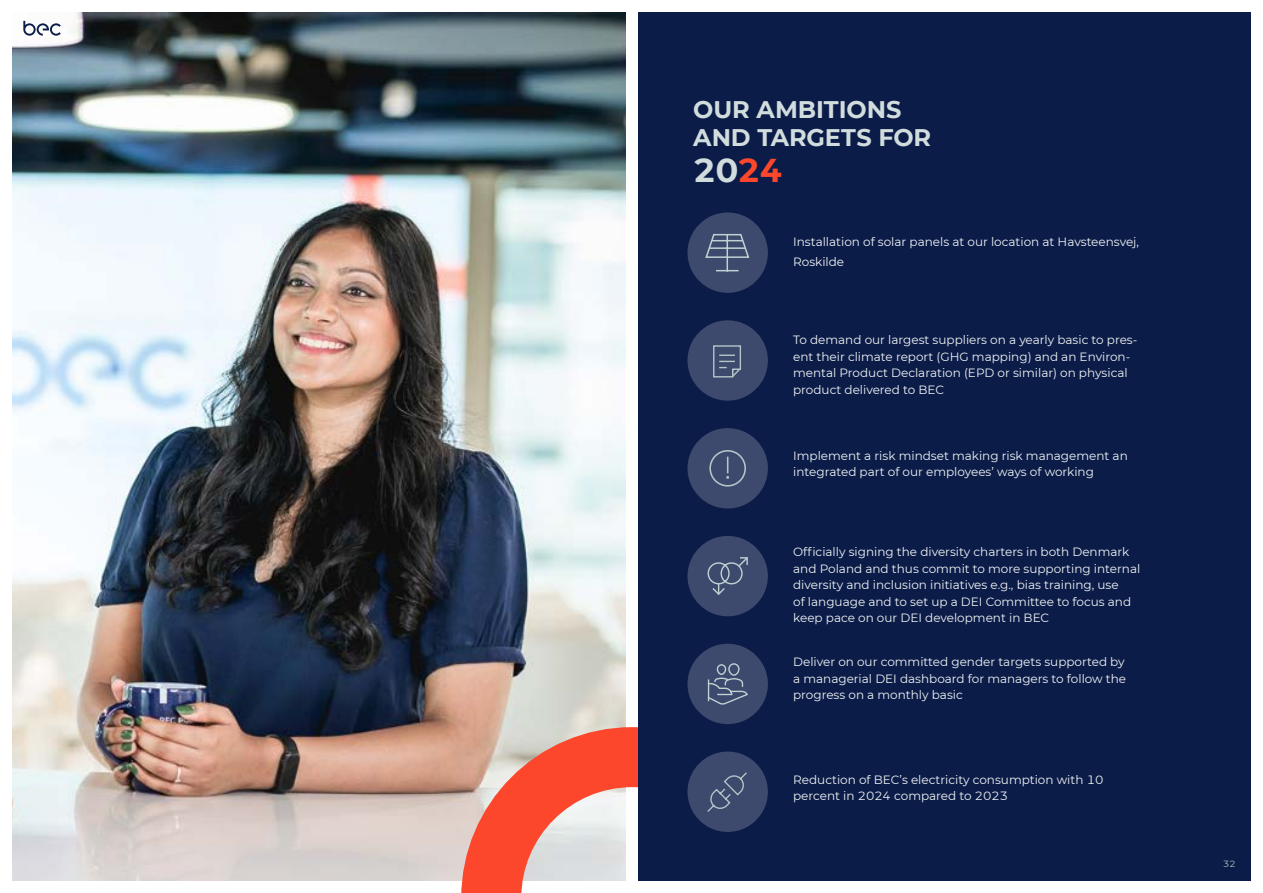
<style>
.page{position:relative;width:1263px;height:893px;background:#fff}
.page>*{position:absolute;margin:0;border:0;box-sizing:border-box;transform-origin:0 0}
.t1{font:700 33px "BEC Montserrat";color:#d1dddd}
.t2{font:700 24px/27.6px "BEC Montserrat";letter-spacing:-.005em;color:#d1dddd}
.t3{font:12px/16.5px "BEC Montserrat";color:#f0f4f4}
.t4{font:9px "BEC Montserrat";color:#b3c7c7}
.s1{color:#fd472c}
</style>
<div class="page">
<div style="left:637px;top:12px;width:614px;height:869px;background:#0c1c49"></div>
<img style="left:12px;top:12px;width:613px;height:869px">
<svg style="left:461px;top:727px;width:176px;height:166px;background:#ee998a"></svg>
<svg style="left:23px;top:21px;width:38px;height:15px"></svg>
<div style="left:687px;top:212px;width:81px;height:81px;background:#3d496d;border-radius:50%"></div>
<div style="left:687px;top:320px;width:81px;height:81px;background:#3d496d;border-radius:50%"></div>
<div style="left:687px;top:428px;width:81px;height:80px;background:#3d496d;border-radius:50%"></div>
<div style="left:687px;top:536px;width:81px;height:80px;background:#3d496d;border-radius:50%"></div>
<div style="left:687px;top:644px;width:81px;height:80px;background:#3d496d;border-radius:50%"></div>
<div style="left:687px;top:751px;width:81px;height:81px;background:#3d496d;border-radius:50%"></div>
<svg style="left:707px;top:663px;width:41px;height:42px"></svg>
<svg style="left:705px;top:234px;width:45px;height:37px"></svg>
<svg style="left:713px;top:345px;width:28px;height:33px"></svg>
<svg style="left:709px;top:450px;width:37px;height:37px"></svg>
<svg style="left:707px;top:557px;width:41px;height:38px"></svg>
<svg style="left:707px;top:772px;width:40px;height:40px"></svg>
<h2 class="t2" style="left:693px;top:94px;width:239px">OUR AMBITIONS<br>AND TARGETS FOR</h2>
<h1 class="t1" style="left:693px;top:146px;width:91px">20<span class="s1">24</span></h1>
<p class="t3" style="left:793px;top:232px;width:347px;line-height:19.5px">Installation of solar panels at our location at Havsteensvej,<br>Roskilde</p>
<p class="t3" style="left:793px;top:332px;width:346px">To demand our largest suppliers on a yearly basic to pres&shy;ent their climate report (GHG mapping) and an Environ&shy;mental Product Declaration (EPD or similar) on physical product delivered to BEC</p>
<p class="t3" style="left:793px;top:447px;width:336px">Implement a risk mindset making risk management an integrated part of our employees’ ways of working</p>
<p class="t3" style="left:793px;top:543px;width:349px">Officially signing the diversity charters in both Denmark and Poland and thus commit to more supporting internal diversity and inclusion initiatives e.g., bias training, use<br>of language and to set up a DEI Committee to focus and keep pace on our DEI development in BEC</p>
<p class="t3" style="left:793px;top:653px;width:334px">Deliver on our committed gender targets supported by a managerial DEI dashboard for managers to follow the progress on a monthly basic</p>
<p class="t3" style="left:793px;top:771px;width:312px">Reduction of BEC’s electricity consumption with 10 percent in 2024 compared to 2023</p>
<p class="t4" style="left:1223px;top:857px;width:14px">32</p>
</div>
